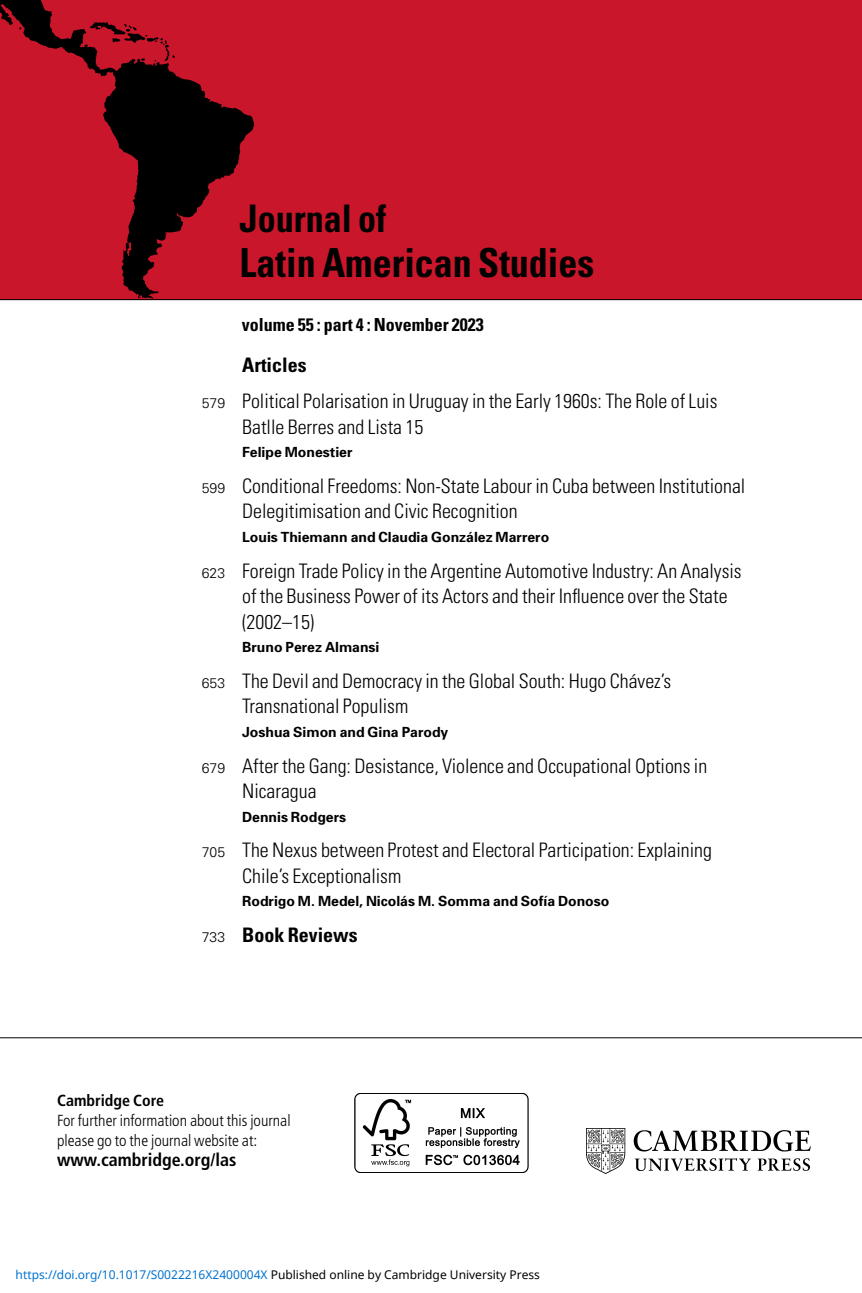
<style>
.page{position:relative;width:862px;height:1293px;background:#fff}
.page>*{position:absolute;margin:0;border:0;box-sizing:border-box;transform-origin:0 0}
.t1{font:700 condensed 40px "Univers";color:#000;scale:.95 1}
.t2{font:700 condensed 38px "Univers";color:#000;scale:.95 1}
.t3{font:300 condensed 20px/25.6px "Univers";color:#000}
.t4{font:700 condensed 20px "Univers";color:#000}
.t5{font:700 condensed 18px "Univers";color:#000}
.t6{font:700 condensed 18px "Frutiger";color:#000}
.t7{font:300 condensed 16px/20px "Frutiger";color:#000}
.t8{font:700 condensed 16px "Frutiger";color:#000}
.t9{font:700 14px "Univers";color:#000}
.t10{font:12px "Noto Sans";color:#0172cf}
.s1{font-weight:700}
.s2{font-stretch:normal;font-size:14px}
.s3{font-weight:300;font-stretch:normal;font-size:14px}
.s4{color:#000}
</style>
<div class="page">
<hr style="left:0;top:1037px;width:862px;height:1px;background:#000">
<div style="left:0;top:0;width:862px;height:299px;background:#ca162b"></div>
<img style="left:0;top:0;width:255px;height:299px">
<hr style="left:0;top:299px;width:862px;height:1px;background:#000">
<img style="left:586px;top:1128px;width:225px;height:46px">
<img style="left:355px;top:1093px;width:173px;height:79px">
<h2 class="t2" style="left:240px;top:204px;width:156px">Journal of</h2>
<h1 class="t1" style="left:240px;top:247px;width:375px">Latin American Studies</h1>
<p class="t5" style="left:242px;top:318px;width:243px">volume 55 : part 4 : November 2023</p>
<p class="t3" style="left:202px;top:349px;width:517px;line-height:35.8px;text-indent:40px"><span class="s1">Articles<br></span><span class="s2">579</span> Political Polarisation in Uruguay in the Early 1960s: The Role of Luis</p>
<p class="t3" style="left:242px;top:415px;width:183px">Batlle Berres and Lista 15</p>
<p class="t9" style="left:242px;top:447px;width:112px">Felipe Monestier</p>
<p class="t3" style="left:242px;top:475px;width:505px;text-indent:-40px"><span class="s2">599</span> Conditional Freedoms: Non-State Labour in Cuba between Institutional<br>Delegitimisation and Civic Recognition</p>
<p class="t9" style="left:242px;top:531px;width:309px">Louis Thiemann and Claudia González Marrero</p>
<p class="t3" style="left:242px;top:559px;width:501px;text-indent:-40px"><span class="s2">623</span> Foreign Trade Policy in the Argentine Automotive Industry: An Analysis of the Business Power of its Actors and their Influence over the State (2002–15)</p>
<p class="t9" style="left:242px;top:641px;width:139px">Bruno Perez Almansi</p>
<p class="t3" style="left:242px;top:670px;width:431px;text-indent:-40px"><span class="s2">653</span> The Devil and Democracy in the Global South: Hugo Chávez’s<br>Transnational Populism</p>
<p class="t9" style="left:242px;top:726px;width:208px">Joshua Simon and Gina Parody</p>
<p class="t3" style="left:242px;top:754px;width:466px;text-indent:-40px"><span class="s2">679</span> After the Gang: Desistance, Violence and Occupational Options in<br>Nicaragua</p>
<p class="t9" style="left:242px;top:811px;width:106px">Dennis Rodgers</p>
<p class="t3" style="left:242px;top:839px;width:471px;text-indent:-40px"><span class="s2">705</span> The Nexus between Protest and Electoral Participation: Explaining<br>Chile’s Exceptionalism</p>
<p class="t9" style="left:242px;top:896px;width:369px">Rodrigo M. Medel, Nicolás M. Somma and Sofía Donoso</p>
<p class="t4" style="left:202px;top:927px;width:157px"><span class="s3">733</span> Book Reviews</p>
<p class="t8" style="left:57px;top:1094px;width:109px">Cambridge Core</p>
<p class="t7" style="left:57px;top:1112px;width:235px">For further information about this journal please go to the journal website at:</p>
<p class="t6" style="left:57px;top:1153px;width:181px">www.cambridge.org/las</p>
<p class="t10" style="left:16px;top:1266px;width:526px">https://doi.org/10.1017/S0022216X2400004X <span class="s4">Published online by Cambridge University Press</span></p>
</div>
